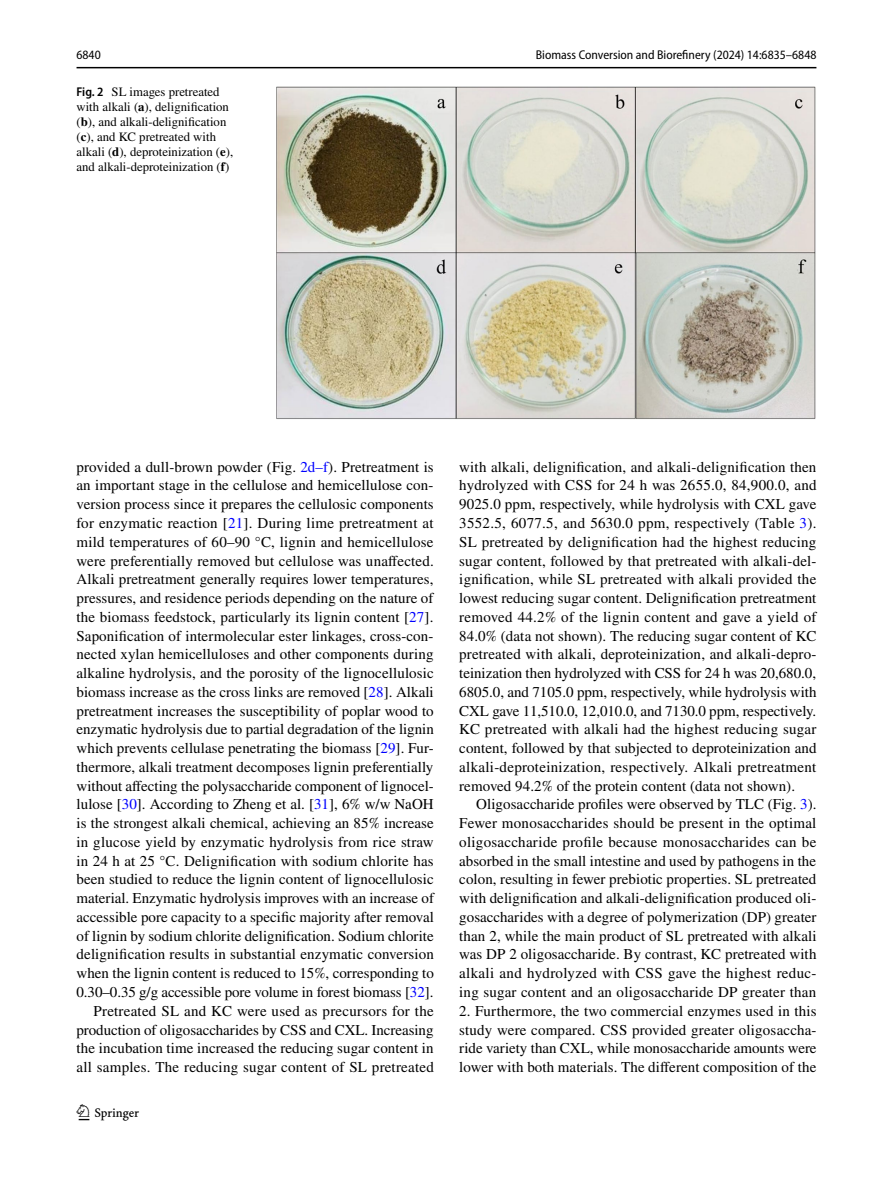
<style>
.page{position:relative;width:893px;height:1187px;background:#fff}
.page>*{position:absolute;margin:0;border:0;box-sizing:border-box;transform-origin:0 0}
.t1{font:22.5px "Springnew Regular 2";color:#000}
.t2{font:15px/18.8px "STIX";letter-spacing:.005em;color:#000;text-align:justify}
.t3{font:12.75px/15px "STIX";color:#000}
.t4{font:semi-condensed 12.75px "Myriad Pro";color:#000}
.s1{font-family:"Myriad Pro";font-weight:600;font-stretch:semi-condensed}
.s2{font-weight:700}
.s3{color:#00f}
</style>
<div class="page">
<hr style="left:77px;top:67px;width:739px;height:1px;background:#000">
<img style="left:276px;top:87px;width:540px;height:332px">
<p class="t4" style="left:77px;top:48px;width:26px">6840</p>
<p class="t4" style="left:536px;top:48px;width:282px">Biomass Conversion and Biorefinery (2024) 14:6835–6848</p>
<p class="t3" style="left:77px;top:85px;width:158px"><span class="s1">Fig. 2</span> SL images pretreated with alkali (<span class="s2">a</span>), delignification (<span class="s2">b</span>), and alkali-delignification (<span class="s2">c</span>), and KC pretreated with alkali (<span class="s2">d</span>), deproteinization (<span class="s2">e</span>), and alkali-deproteinization (<span class="s2">f</span>)</p>
<p class="t2" style="left:77px;top:458px;width:359px;text-align:right">provided a dull-brown powder (Fig. <span class="s3">2d–f</span>). Pretreatment is an important stage in the cellulose and hemicellulose con&shy;version process since it prepares the cellulosic components for enzymatic reaction [<span class="s3">21</span>]. During lime pretreatment at mild temperatures of 60–90 °C, lignin and hemicellulose were preferentially removed but cellulose was unaffected.<br>Alkali pretreatment generally requires lower temperatures, pressures, and residence periods depending on the nature of the biomass feedstock, particularly its lignin content [<span class="s3">27</span>].<br>Saponification of intermolecular ester linkages, cross-con&shy;nected xylan hemicelluloses and other components during alkaline hydrolysis, and the porosity of the lignocellulosic biomass increase as the cross links are removed [<span class="s3">28</span>]. Alkali pretreatment increases the susceptibility of poplar wood to enzymatic hydrolysis due to partial degradation of the lignin which prevents cellulase penetrating the biomass [<span class="s3">29</span>]. Fur&shy;thermore, alkali treatment decomposes lignin preferentially without affecting the polysaccharide component of lignocel&shy;lulose [<span class="s3">30</span>]. According to Zheng et al. [<span class="s3">31</span>], 6% w/w NaOH is the strongest alkali chemical, achieving an 85% increase in glucose yield by enzymatic hydrolysis from rice straw in 24 h at 25 °C. Delignification with sodium chlorite has been studied to reduce the lignin content of lignocellulosic material. Enzymatic hydrolysis improves with an increase of accessible pore capacity to a specific majority after removal of lignin by sodium chlorite delignification. Sodium chlorite delignification results in substantial enzymatic conversion when the lignin content is reduced to 15%, corresponding to 0.30–0.35 g/g accessible pore volume in forest biomass [<span class="s3">32</span>].<br>Pretreated SL and KC were used as precursors for the production of oligosaccharides by CSS and CXL. Increasing the incubation time increased the reducing sugar content in all samples. The reducing sugar content of SL pretreated</p>
<p class="t2" style="left:459px;top:458px;width:359px">with alkali, delignification, and alkali-delignification then hydrolyzed with CSS for 24 h was 2655.0, 84,900.0, and 9025.0 ppm, respectively, while hydrolysis with CXL gave 3552.5, 6077.5, and 5630.0 ppm, respectively (Table <span class="s3">3</span>).<br>SL pretreated by delignification had the highest reducing sugar content, followed by that pretreated with alkali-del&shy;ignification, while SL pretreated with alkali provided the lowest reducing sugar content. Delignification pretreatment removed 44.2% of the lignin content and gave a yield of 84.0% (data not shown). The reducing sugar content of KC pretreated with alkali, deproteinization, and alkali-depro&shy;teinization then hydrolyzed with CSS for 24 h was 20,680.0, 6805.0, and 7105.0 ppm, respectively, while hydrolysis with CXL gave 11,510.0, 12,010.0, and 7130.0 ppm, respectively.<br>KC pretreated with alkali had the highest reducing sugar content, followed by that subjected to deproteinization and alkali-deproteinization, respectively. Alkali pretreatment removed 94.2% of the protein content (data not shown).</p>
<p class="t2" style="left:459px;top:796px;width:359px;text-indent:17px">Oligosaccharide profiles were observed by TLC (Fig. <span class="s3">3</span>).<br>Fewer monosaccharides should be present in the optimal oligosaccharide profile because monosaccharides can be absorbed in the small intestine and used by pathogens in the colon, resulting in fewer prebiotic properties. SL pretreated with delignification and alkali-delignification produced oli&shy;gosaccharides with a degree of polymerization (DP) greater than 2, while the main product of SL pretreated with alkali was DP 2 oligosaccharide. By contrast, KC pretreated with alkali and hydrolyzed with CSS gave the highest reduc&shy;ing sugar content and an oligosaccharide DP greater than</p>
<p class="t2" style="left:459px;top:1002px;width:359px">2. Furthermore, the two commercial enzymes used in this study were compared. CSS provided greater oligosaccha&shy;ride variety than CXL, while monosaccharide amounts were lower with both materials. The different composition of the</p>
<h1 class="t1" style="left:79px;top:1104px;width:62px">1 3</h1>
</div>
